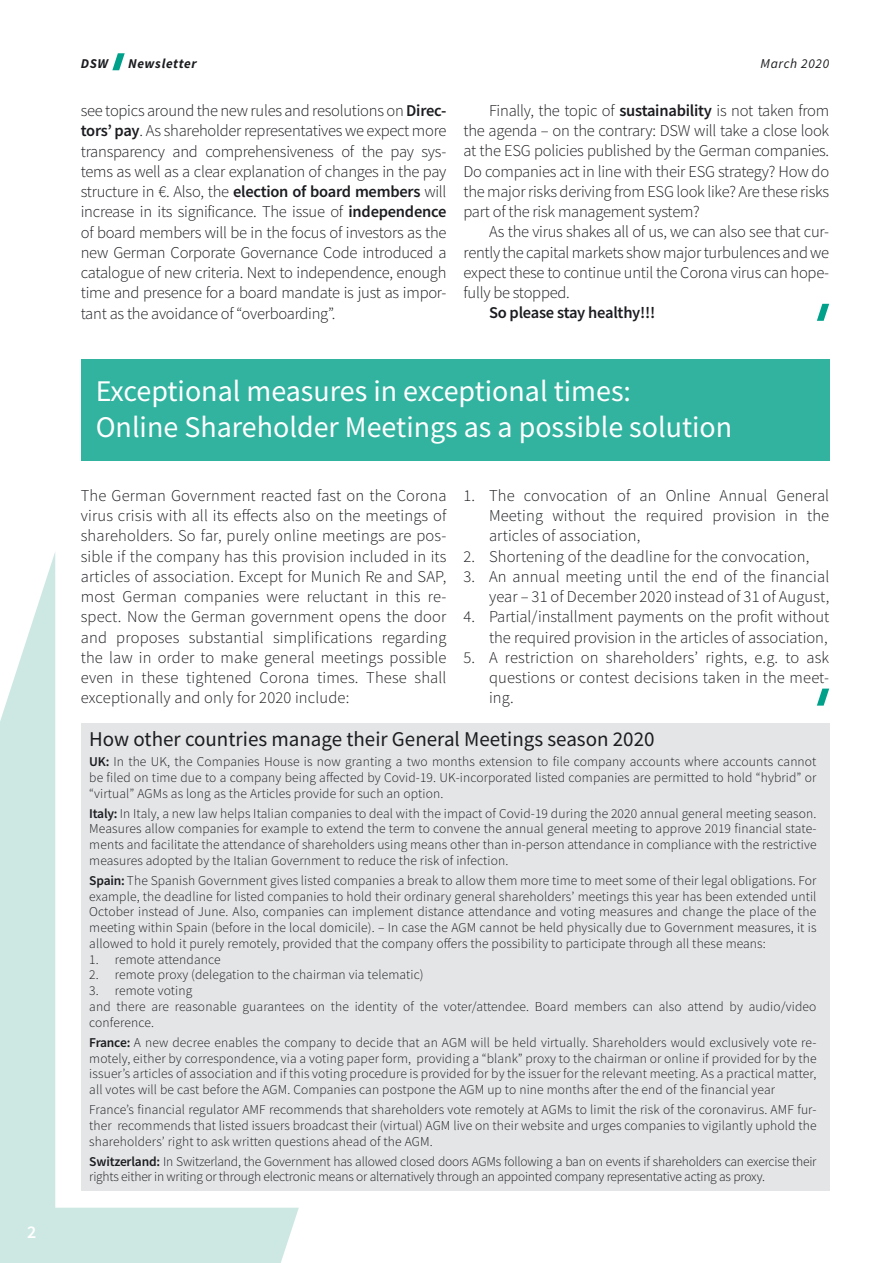
<style>
.page{position:relative;width:893px;height:1263px;background:#fff}
.page>*{position:absolute;margin:0;border:0;box-sizing:border-box;transform-origin:0 0}
.t1{font:30px/36px "Source Sans Pro";color:#fff}
.t2{font:21px "Source Sans Pro";color:#1b1c20}
.t3{font:600 18px "Source Sans Pro";color:#fff}
.t4{font:300 16.5px/20.2px "Source Sans Pro";color:#1b1c20;text-align:justify}
.t5{font:600 16.5px "Source Sans Pro";letter-spacing:-.015em;color:#1b1c20}
.t6{font:300 13.5px/15.8px "Source Sans Pro";letter-spacing:.01em;color:#1b1c20;text-align:justify}
.t7{font:300 13.5px/15.8px "Source Sans Pro";letter-spacing:-.015em;color:#1b1c20}
.t8{font:italic 700 13.5px "Source Sans Pro";letter-spacing:.05em;color:#1b1c20}
.t9{font:italic 13.5px "Source Sans Pro";letter-spacing:.05em;color:#1b1c20}
.s1{font-weight:600}
</style>
<div class="page">
<svg style="left:0;top:552px;width:299px;height:711px"></svg>
<svg style="left:112px;top:53px;width:13px;height:17px"></svg>
<svg style="left:817px;top:304px;width:12px;height:17px"></svg>
<svg style="left:817px;top:689px;width:12px;height:17px"></svg>
<div style="left:81px;top:359px;width:748px;height:101px;background:#31b3a0"></div>
<div style="left:81px;top:724px;width:748px;height:467px;background:#e3e5e6"></div>
<h3 class="t3" style="left:27px;top:1220px;width:11px">2</h3>
<p class="t8" style="left:81px;top:54px;width:29px">DSW</p>
<p class="t8" style="left:128px;top:54px;width:70px">Newsletter</p>
<p class="t9" style="left:760px;top:55px;width:70px">March 2020</p>
<p class="t4" style="left:81px;top:100px;width:367px">see topics around the new rules and resolutions on <span class="s1">Direc&shy;tors’ pay</span>. As shareholder representatives we expect more transparency and comprehensiveness of the pay sys&shy;tems as well as a clear explanation of changes in the pay structure in €. Also, the <span class="s1">election of board members</span> will increase in its significance. The issue of <span class="s1">independence </span>of board members will be in the focus of investors as the new German Corporate Governance Code introduced a catalogue of new criteria. Next to independence, enough time and presence for a board mandate is just as impor&shy;tant as the avoidance of “overboarding”.</p>
<p class="t4" style="left:463px;top:100px;width:367px;text-indent:26px">Finally, the topic of <span class="s1">sustainability</span> is not taken from the agenda – on the contrary: DSW will take a close look at the ESG policies published by the German companies.<br>Do companies act in line with their ESG strategy? How do the major risks deriving from ESG look like? Are these risks part of the risk management system?</p>
<p class="t4" style="left:463px;top:222px;width:367px;text-indent:26px">As the virus shakes all of us, we can also see that cur&shy;rently the capital markets show major turbulences and we expect these to continue until the Corona virus can hope&shy;fully be stopped.</p>
<p class="t5" style="left:489px;top:302px;width:168px">So please stay healthy!!!</p>
<h1 class="t1" style="left:96px;top:373px;width:638px">Exceptional measures in exceptional times:<br>Online Shareholder Meetings as a possible solution</h1>
<p class="t4" style="left:81px;top:485px;width:367px">The German Government reacted fast on the Corona virus crisis with all its effects also on the meetings of shareholders. So far, purely online meetings are pos&shy;sible if the company has this provision included in its articles of association. Except for Munich Re and SAP, most German companies were reluctant in this re&shy;spect. Now the German government opens the door and proposes substantial simplifications regarding the law in order to make general meetings possible even in these tightened Corona times. These shall exceptionally and only for 2020 include:</p>
<p class="t4" style="left:489px;top:485px;width:342px;text-indent:-26px">1. The convocation of an Online Annual General Meeting without the required provision in the articles of association,</p>
<p class="t4" style="left:463px;top:546px;width:347px">2. Shortening of the deadline for the convocation,</p>
<p class="t4" style="left:463px;top:566px;width:367px;text-align:right">3. An annual meeting until the end of the financial year – 31 of December 2020 instead of 31 of August,</p>
<p class="t4" style="left:463px;top:607px;width:367px;text-align:right">4. Partial/installment payments on the profit without the required provision in the articles of association,</p>
<p class="t4" style="left:489px;top:647px;width:342px;text-indent:-26px">5. A restriction on shareholders’ rights, e.g. to ask questions or contest decisions taken in the meet&shy;ing.</p>
<h2 class="t2" style="left:89px;top:726px;width:567px">How other countries manage their General Meetings season 2020</h2>
<p class="t6" style="left:89px;top:754px;width:729px"><span class="s1">UK:</span> In the UK, the Companies House is now granting a two months extension to file company accounts where accounts cannot be filed on time due to a company being affected by Covid-19. UK-incorporated listed companies are permitted to hold “hybrid” or “virtual” AGMs as long as the Articles provide for such an option.</p>
<p class="t6" style="left:89px;top:805px;width:729px"><span class="s1">Italy:</span> In Italy, a new law helps Italian companies to deal with the impact of Covid-19 during the 2020 annual general meeting season.<br>Measures allow companies for example to extend the term to convene the annual general meeting to approve 2019 financial state&shy;ments and facilitate the attendance of shareholders using means other than in-person attendance in compliance with the restrictive measures adopted by the Italian Government to reduce the risk of infection.</p>
<p class="t6" style="left:89px;top:872px;width:729px"><span class="s1">Spain:</span> The Spanish Government gives listed companies a break to allow them more time to meet some of their legal obligations. For example, the deadline for listed companies to hold their ordinary general shareholders’ meetings this year has been extended until October instead of June. Also, companies can implement distance attendance and voting measures and change the place of the meeting within Spain (before in the local domicile). – In case the AGM cannot be held physically due to Government measures, it is allowed to hold it purely remotely, provided that the company offers the possibility to participate through all these means:</p>
<p class="t6" style="left:89px;top:951px;width:133px">1. remote attendance</p>
<p class="t6" style="left:89px;top:967px;width:336px">2. remote proxy (delegation to the chairman via telematic)</p>
<p class="t6" style="left:89px;top:983px;width:729px;text-align:left">3. remote voting<br>and there are reasonable guarantees on the identity of the voter/attendee. Board members can also attend by audio/video conference.</p>
<p class="t6" style="left:89px;top:1034px;width:729px"><span class="s1">France:</span> A new decree enables the company to decide that an AGM will be held virtually. Shareholders would exclusively vote re&shy;motely, either by correspondence, via a voting paper form, providing a “blank” proxy to the chairman or online if provided for by the issuer’s articles of association and if this voting procedure is provided for by the issuer for the relevant meeting. As a practical matter, all votes will be cast before the AGM. Companies can postpone the AGM up to nine months after the end of the financial year</p>
<p class="t6" style="left:89px;top:1102px;width:729px">France’s financial regulator AMF recommends that shareholders vote remotely at AGMs to limit the risk of the coronavirus. AMF fur&shy;ther recommends that listed issuers broadcast their (virtual) AGM live on their website and urges companies to vigilantly uphold the shareholders’ right to ask written questions ahead of the AGM.</p>
<p class="t7" style="left:89px;top:1153px;width:729px"><span class="s1">Switzerland:</span> In Switzerland, the Government has allowed closed doors AGMs following a ban on events if shareholders can exercise their rights either in writing or through electronic means or alternatively through an appointed company representative acting as proxy.</p>
</div>
